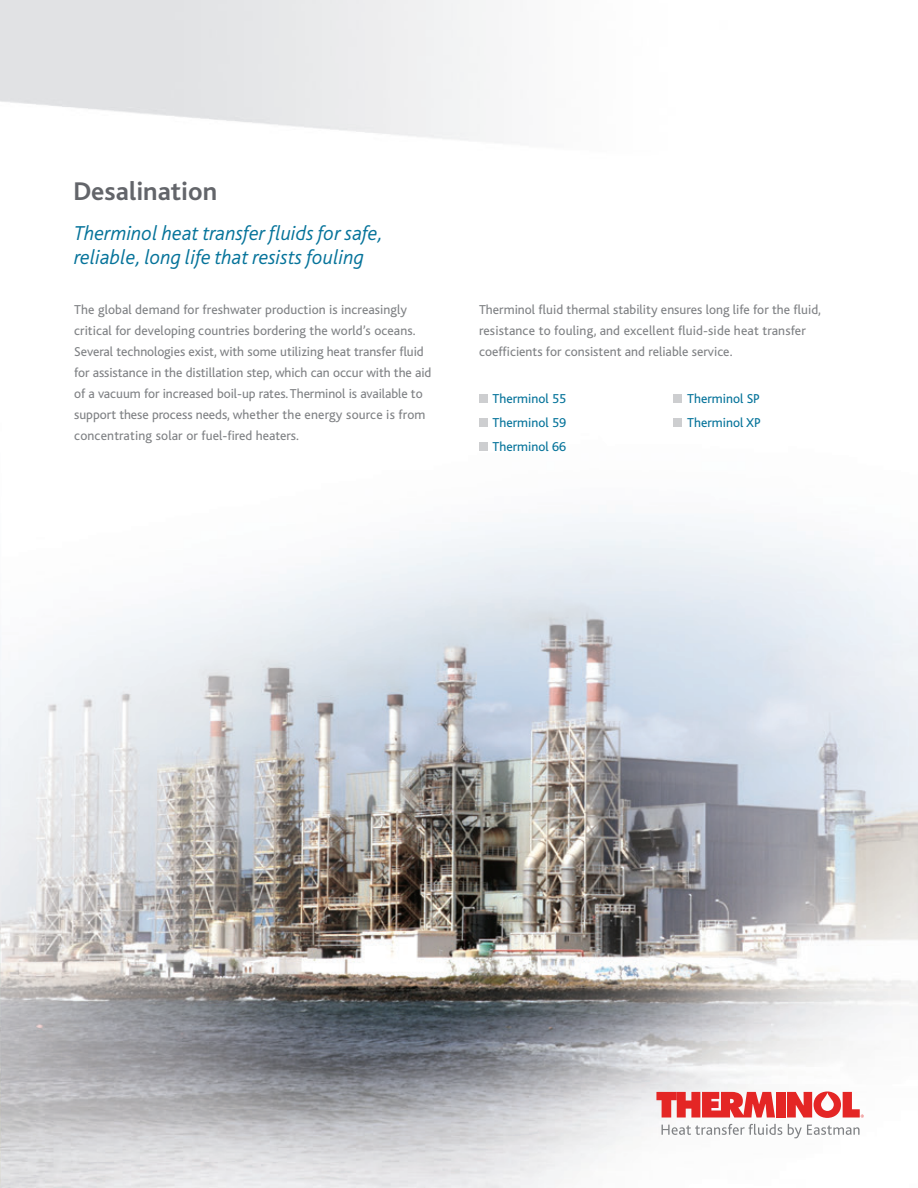
<style>
.page{position:relative;width:918px;height:1188px;background:#fff}
.page>*{position:absolute;margin:0;border:0;box-sizing:border-box;transform-origin:0 0}
.t1{font:700 26.85px "Bliss";color:#63656a}
.t2{font:italic 300 21px/24px "Bliss";color:#05739a}
.t3{font:13.5px/21px "Bliss";color:#808285}
.t4{font:13.5px/24px "Bliss";color:#05739a;text-align:justify}
</style>
<div class="page">
<img style="left:0;top:0;width:918px;height:1188px">
<svg style="left:656px;top:1092px;width:119px;height:26px"></svg>
<div style="left:776px;top:1092px;width:9px;height:26px;background:#e42625"></div>
<svg style="left:787px;top:1092px;width:77px;height:26px"></svg>
<svg style="left:662px;top:1124px;width:120px;height:11px"></svg>
<svg style="left:788px;top:1124px;width:72px;height:14px"></svg>
<div style="left:479px;top:395px;width:8px;height:8px;background:#cdced0"></div>
<div style="left:479px;top:419px;width:8px;height:8px;background:#cdced0"></div>
<div style="left:479px;top:443px;width:8px;height:8px;background:#cdced0"></div>
<div style="left:674px;top:395px;width:8px;height:8px;background:#cdced0"></div>
<div style="left:674px;top:419px;width:8px;height:8px;background:#cdced0"></div>
<p class="t1" style="left:73px;top:177px;width:145px">Desalination</p>
<p class="t2" style="left:74px;top:221px;width:311px">Therminol heat transfer fluids for safe, reliable, long life that resists fouling</p>
<p class="t3" style="left:74px;top:300px;width:359px">The global demand for freshwater production is increasingly critical for developing countries bordering the world’s oceans.<br>Several technologies exist, with some utilizing heat transfer fluid for assistance in the distillation step, which can occur with the aid of a vacuum for increased boil-up rates.Therminol is available to support these process needs, whether the energy source is from concentrating solar or fuel-fired heaters.</p>
<p class="t3" style="left:479px;top:300px;width:344px">Therminol fluid thermal stability ensures long life for the fluid, resistance to fouling, and excellent fluid-side heat transfer coefficients for consistent and reliable service.</p>
<p class="t4" style="left:493px;top:387px;width:75px">Therminol 55<br>Therminol 59<br>Therminol 66</p>
<p class="t4" style="left:687px;top:387px;width:75px">Therminol SP<br>Therminol XP</p>
</div>
